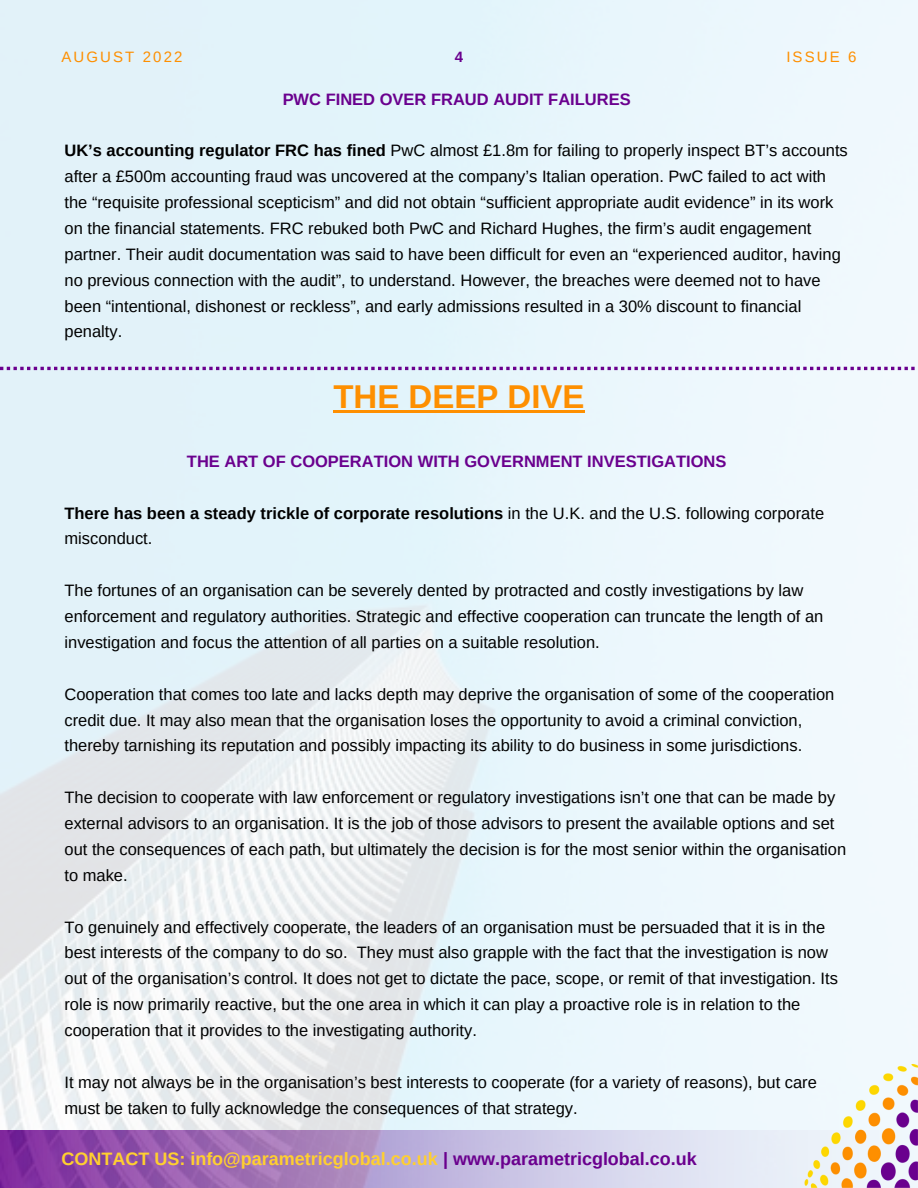
<style>
.page{position:relative;width:918px;height:1188px;background:#fff}
.page>*{position:absolute;margin:0;border:0;box-sizing:border-box;transform-origin:0 0}
.t1{font:700 33px "Arimo";color:#fe8f00}
.t2{font:700 18px "Arimo";color:#ffcf30}
.t3{font:16.5px/25.8px "Arimo";color:#000}
.t4{font:700 16.5px/25.8px "Arimo";color:#000}
.t5{font:700 16.5px "Arimo";color:#6a008e}
.t6{font:15px "Arimo";letter-spacing:.14em;color:#fe8f00}
.t7{font:700 15px "Arimo";color:#6a008e}
.s1{font-weight:700}
.s2{font-weight:400}
.s3{color:#6a008e}
</style>
<div class="page">
<img style="left:0;top:0;width:918px;height:1188px">
<hr style="left:333px;top:411px;width:252px;height:2px;background:#fe8f00">
<img style="left:796px;top:1034px;width:122px;height:154px">
<svg style="left:0;top:367px;width:915px;height:3px;background:#a879c4"></svg>
<p class="t6" style="left:61px;top:49px;width:123px">AUGUST 2022</p>
<p class="t6" style="left:786px;top:49px;width:72px">ISSUE 6</p>
<p class="t5" style="left:283px;top:90px;width:350px">PWC FINED OVER FRAUD AUDIT FAILURES</p>
<p class="t3" style="left:65px;top:138px;width:785px"><span class="s1">UK’s accounting regulator FRC has fined</span> PwC almost £1.8m for failing to properly inspect BT’s accounts after a £500m accounting fraud was uncovered at the company’s Italian operation. PwC failed to act with the “requisite professional scepticism” and did not obtain “sufficient appropriate audit evidence” in its work on the financial statements. FRC rebuked both PwC and Richard Hughes, the firm’s audit engagement partner. Their audit documentation was said to have been difficult for even an “experienced auditor, having no previous connection with the audit”, to understand. However, the breaches were deemed not to have been “intentional, dishonest or reckless”, and early admissions resulted in a 30% discount to financial penalty.</p>
<p class="t7" style="left:455px;top:49px;width:10px">4</p>
<h1 class="t1" style="left:333px;top:378px;width:253px">THE DEEP DIVE</h1>
<p class="t5" style="left:187px;top:452px;width:541px">THE ART OF COOPERATION WITH GOVERNMENT INVESTIGATIONS</p>
<p class="t4" style="left:65px;top:500px;width:761px">There has been a steady trickle of corporate resolutions <span class="s2">in the U.K. and the U.S. following corporate misconduct.</span></p>
<p class="t3" style="left:65px;top:578px;width:760px">The fortunes of an organisation can be severely dented by protracted and costly investigations by law enforcement and regulatory authorities. Strategic and effective cooperation can truncate the length of an investigation and focus the attention of all parties on a suitable resolution.</p>
<p class="t3" style="left:65px;top:681px;width:771px">Cooperation that comes too late and lacks depth may deprive the organisation of some of the cooperation credit due. It may also mean that the organisation loses the opportunity to avoid a criminal conviction, thereby tarnishing its reputation and possibly impacting its ability to do business in some jurisdictions.</p>
<p class="t3" style="left:65px;top:785px;width:783px">The decision to cooperate with law enforcement or regulatory investigations isn’t one that can be made by external advisors to an organisation. It is the job of those advisors to present the available options and set out the consequences of each path, but ultimately the decision is for the most senior within the organisation to make.</p>
<p class="t3" style="left:65px;top:914px;width:775px">To genuinely and effectively cooperate, the leaders of an organisation must be persuaded that it is in the best interests of the company to do so. They must also grapple with the fact that the investigation is now out of the organisation’s control. It does not get to dictate the pace, scope, or remit of that investigation. Its role is now primarily reactive, but the one area in which it can play a proactive role is in relation to the cooperation that it provides to the investigating authority.</p>
<p class="t3" style="left:65px;top:1069px;width:754px">It may not always be in the organisation’s best interests to cooperate (for a variety of reasons), but care must be taken to fully acknowledge the consequences of that strategy.</p>
<p class="t2" style="left:61px;top:1149px;width:637px">CONTACT US: info@parametricglobal.co.uk <span class="s3">| www.parametricglobal.co.uk</span></p>
</div>
